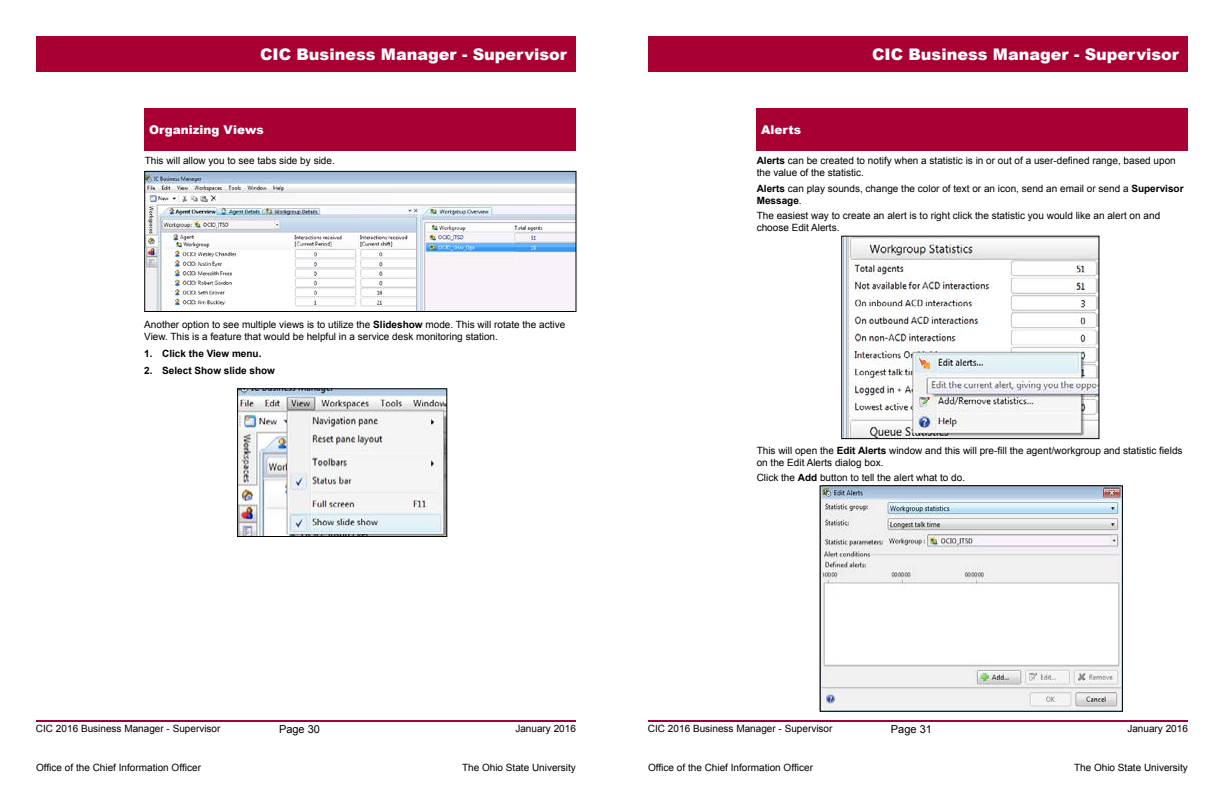
<style>
.page{position:relative;width:1224px;height:792px;background:#fff}
.page>*{position:absolute;margin:0;border:0;box-sizing:border-box;transform-origin:0 0}
.t1{font:900 16px "Arial";color:#fff}
.t2{font:900 12px "Arial";color:#fff}
.t3{font:11px "Arial";color:#000}
.t4{font:10px/12px "Arial";color:#000}
.t5{font:700 10px "Arial";color:#000}
.s1{font-weight:700}
</style>
<div class="page">
<div style="left:36px;top:36px;width:540px;height:36px;background:#a80033"></div>
<div style="left:648px;top:36px;width:540px;height:36px;background:#a80033"></div>
<hr style="left:36px;top:720px;width:540px;height:2px;background:#a80033">
<hr style="left:648px;top:720px;width:540px;height:2px;background:#a80033">
<div style="left:145px;top:108px;width:431px;height:42px;background:#a80033"></div>
<div style="left:757px;top:108px;width:431px;height:42px;background:#a80033"></div>
<img style="left:146px;top:173px;width:428px;height:137px">
<div style="left:144px;top:171px;width:432px;height:141px;border:1px solid #000"></div>
<img style="left:239px;top:390px;width:206px;height:145px">
<div style="left:237px;top:388px;width:210px;height:149px;border:1px solid #000"></div>
<img style="left:843px;top:238px;width:254px;height:199px">
<img style="left:822px;top:487px;width:299px;height:223px">
<div style="left:820px;top:485px;width:303px;height:227px;border:1px solid #000"></div>
<h1 class="t1" style="left:260px;top:42px;width:308px">CIC Business Manager - Supervisor</h1>
<h1 class="t1" style="left:872px;top:42px;width:308px">CIC Business Manager - Supervisor</h1>
<p class="t2" style="left:149px;top:121px;width:116px">Organizing Views</p>
<p class="t2" style="left:761px;top:121px;width:41px">Alerts</p>
<p class="t4" style="left:145px;top:155px;width:192px">This will allow you to see tabs side by side.</p>
<p class="t4" style="left:757px;top:155px;width:421px"><span class="s1">Alerts</span> can be created to notify when a statistic is in or out of a user-defined range, based upon the value of the statistic.</p>
<p class="t4" style="left:757px;top:182px;width:428px"><span class="s1">Alerts</span> can play sounds, change the color of text or an icon, send an email or send a <span class="s1">Supervisor<br>Message</span>.</p>
<p class="t4" style="left:757px;top:210px;width:405px">The easiest way to create an alert is to right click the statistic you would like an alert on and choose Edit Alerts.</p>
<p class="t4" style="left:144px;top:319px;width:423px">Another option to see multiple views is to utilize the <span class="s1">Slideshow</span> mode. This will rotate the active<br>View. This is a feature that would be helpful in a service desk monitoring station.</p>
<p class="t5" style="left:144px;top:347px;width:119px">1. Click the View menu.</p>
<p class="t5" style="left:144px;top:364px;width:132px">2. Select Show slide show</p>
<p class="t4" style="left:757px;top:444px;width:427px">This will open the <span class="s1">Edit Alerts</span> window and this will pre-fill the agent/workgroup and statistic fields on the Edit Alerts dialog box.</p>
<p class="t4" style="left:757px;top:472px;width:210px">Click the <span class="s1">Add</span> button to tell the alert what to do.</p>
<p class="t4" style="left:36px;top:722px;width:186px">CIC 2016 Business Manager - Supervisor</p>
<p class="t4" style="left:515px;top:722px;width:62px">January 2016</p>
<p class="t4" style="left:648px;top:722px;width:186px">CIC 2016 Business Manager - Supervisor</p>
<p class="t4" style="left:1127px;top:722px;width:62px">January 2016</p>
<p class="t4" style="left:36px;top:762px;width:167px">Office of the Chief Information Officer</p>
<p class="t4" style="left:462px;top:762px;width:115px">The Ohio State University</p>
<p class="t4" style="left:648px;top:762px;width:167px">Office of the Chief Information Officer</p>
<p class="t4" style="left:1074px;top:762px;width:115px">The Ohio State University</p>
<p class="t3" style="left:279px;top:721px;width:42px">Page 30</p>
<p class="t3" style="left:891px;top:721px;width:42px">Page 31</p>
</div>
